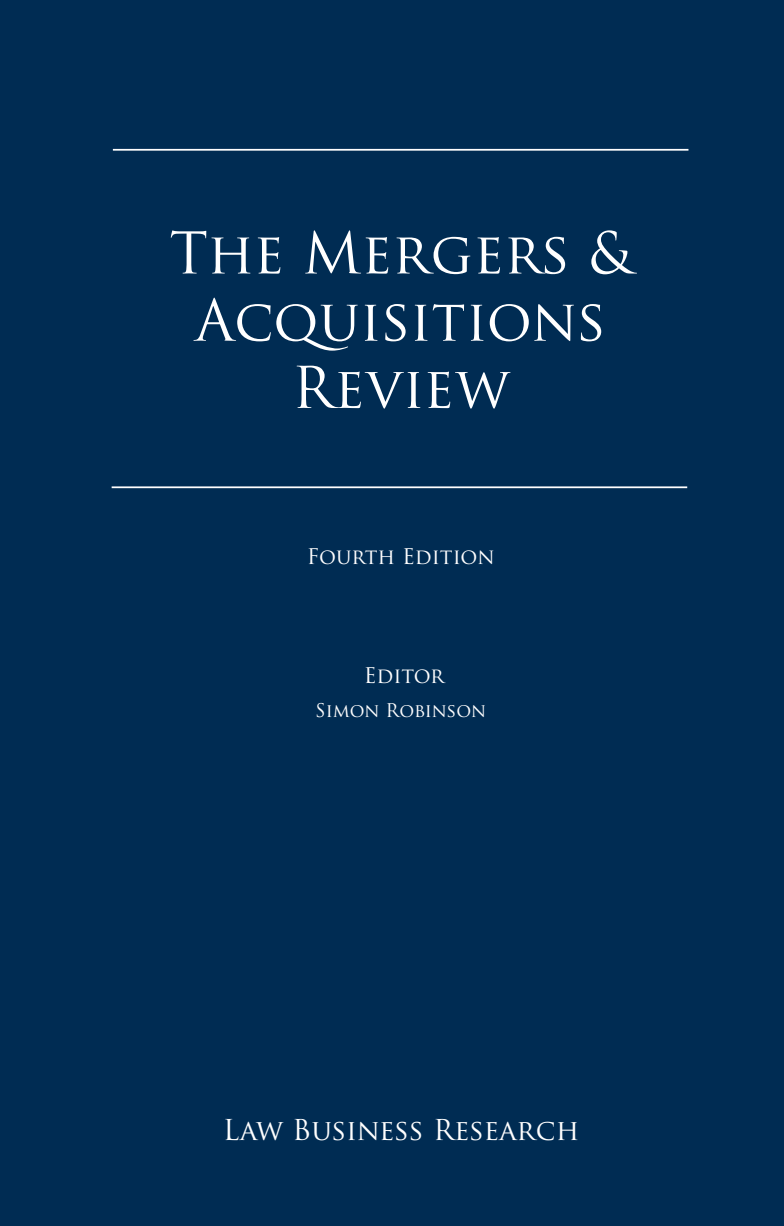
<style>
.page{position:relative;width:784px;height:1226px;background:#fff}
.page>*{position:absolute;margin:0;border:0;box-sizing:border-box;transform-origin:0 0}
.t1{font:56px/67.2px "Trajan Pro";color:#fff;text-align:center}
.t2{font:28px "Trajan Pro";color:#fff}
.t3{font:21px "Trajan Pro";color:#fff}
.t4{font:18.38px "Trajan Pro";color:#fff}
</style>
<div class="page">
<hr style="left:0;top:0;width:1px;height:1225px;background:#002c53">
<div style="left:1px;top:0;width:783px;height:1225px;background:#002c53"></div>
<hr style="left:112px;top:486px;width:575px;height:2px;background:#fff">
<hr style="left:113px;top:149px;width:575px;height:2px;background:#fff">
<p class="t1" style="left:169px;top:219px;width:464px">The Mergers &amp;<br>Acquisitions<br>Review</p>
<p class="t3" style="left:307px;top:543px;width:189px">Fourth Edition</p>
<p class="t3" style="left:364px;top:662px;width:82px">Editor</p>
<p class="t4" style="left:315px;top:698px;width:172px">Simon Robinson</p>
<p class="t2" style="left:223px;top:1112px;width:358px">Law Business Research</p>
</div>
